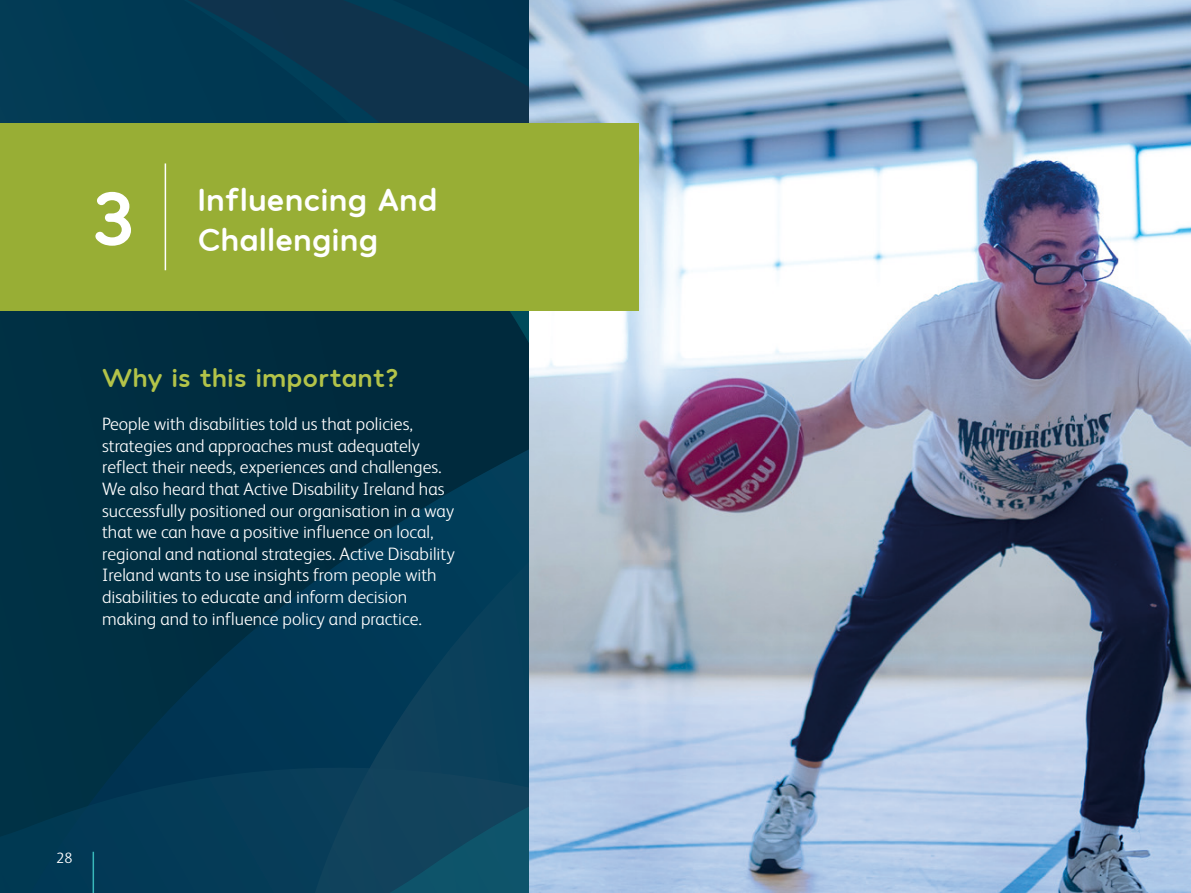
<style>
.page{position:relative;width:1191px;height:893px;background:#fff}
.page>*{position:absolute;margin:0;border:0;box-sizing:border-box;transform-origin:0 0}
.t1{font:700 80.1px "Hank Rnd";color:#fff}
.t2{font:700 33.15px/39.8px "Hank Rnd";color:#fff}
.t3{font:700 27px "Hank Rnd";color:#b3c349}
.t4{font:300 18px/21.6px "FS Albert";color:#fff}
.t5{font:300 15px "FS Albert";color:#fff}
</style>
<div class="page">
<svg style="left:0;top:0;width:529px;height:893px;background:#03344c"></svg>
<img style="left:529px;top:0;width:662px;height:893px">
<div style="left:0;top:123px;width:639px;height:187px;background:#98ae35"></div>
<hr style="left:165px;top:163px;width:1px;height:107px;background:#fff">
<hr style="left:93px;top:852px;width:1px;height:41px;background:#38b8ba">
<p class="t1" style="left:91px;top:168px;width:46px">3</p>
<p class="t2" style="left:197px;top:178px;width:242px">Influencing And<br>Challenging</p>
<p class="t3" style="left:102px;top:361px;width:298px">Why is this important?</p>
<p class="t4" style="left:102px;top:413px;width:354px">People with disabilities told us that policies, strategies and approaches must adequately reflect their needs, experiences and challenges.<br>We also heard that Active Disability Ireland has successfully positioned our organisation in a way that we can have a positive influence on local, regional and national strategies. Active Disability Ireland wants to use insights from people with disabilities to educate and inform decision making and to influence policy and practice.</p>
<p class="t5" style="left:56px;top:849px;width:18px">28</p>
</div>
